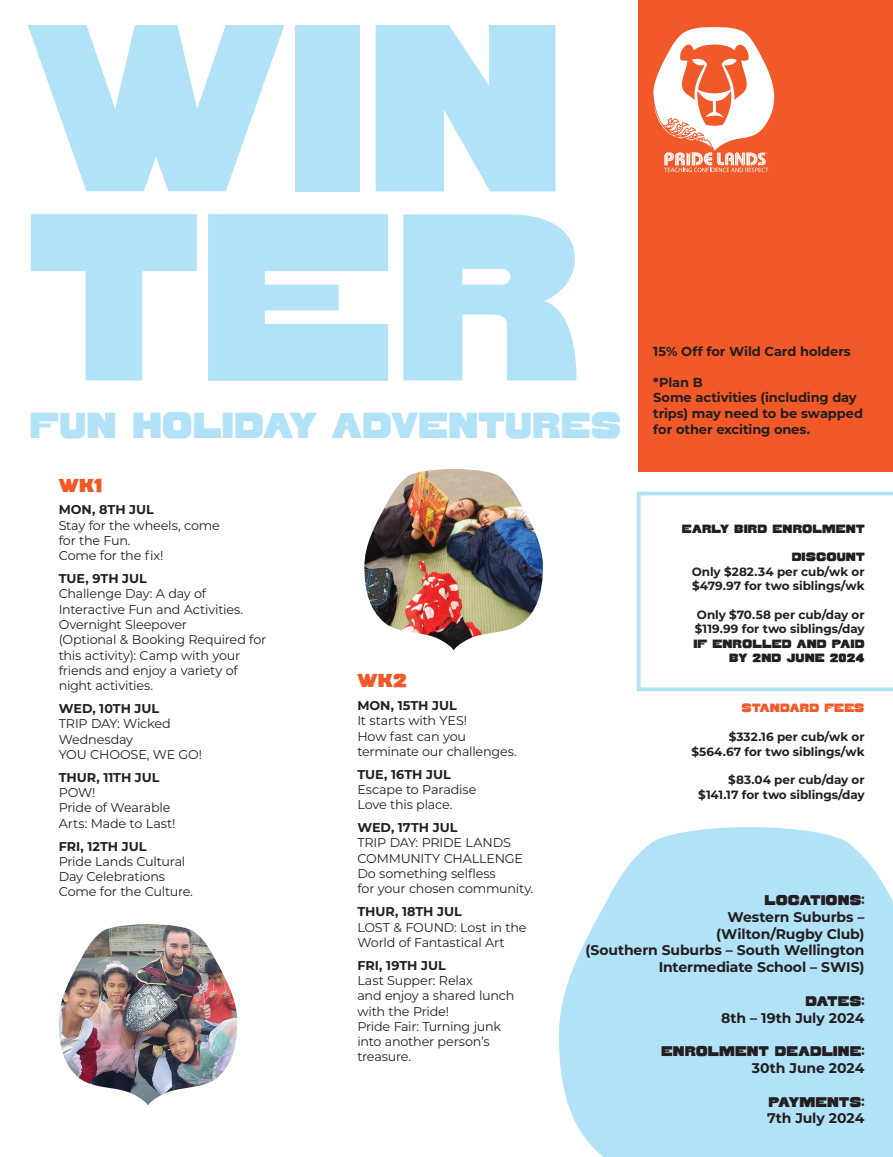
<style>
.page{position:relative;width:893px;height:1157px;background:#fff}
.page>*{position:absolute;margin:0;border:0;box-sizing:border-box;transform-origin:0 0}
.t1{font:237.45px/189.1px "Sao Torpes";color:#b1e2f8}
.t2{font:36.15px "Sao Torpes";letter-spacing:-.005em;color:#b1e2f8}
.t3{font:18.75px "Sao Torpes";letter-spacing:.02em;color:#f15929}
.t4{font:700 14.02px/16.8px "Montserrat";letter-spacing:-.01em;color:#231f20;text-align:right}
.t5{font:14.02px "Sao Torpes";letter-spacing:.005em;color:#231f20}
.t6{font:700 13.05px/15.6px "Montserrat";letter-spacing:-.005em;color:#231f20}
.t7{font:12.75px/15.3px "Montserrat";letter-spacing:-.015em;color:#231f20}
.t8{font:700 12.75px "Montserrat";color:#231f20}
.t9{font:700 12px/14.4px "Montserrat";letter-spacing:-.005em;color:#231f20;text-align:right}
.t10{font:12px/14.4px "Sao Torpes";letter-spacing:.005em;color:#231f20;text-align:right}
.t11{font:12px "Sao Torpes";letter-spacing:.01em;color:#f15929}
</style>
<div class="page">
<svg style="left:637px;top:491px;width:256px;height:200px"></svg>
<svg style="left:559px;top:827px;width:334px;height:330px;fill:#b1e2f8"></svg>
<div style="left:638px;top:0;width:255px;height:471px;background:#f15929"></div>
<svg style="left:653px;top:27px;width:121px;height:145px"></svg>
<img style="left:364px;top:469px;width:179px;height:181px">
<img style="left:59px;top:924px;width:178px;height:181px">
<h1 class="t1" style="left:30px;top:11px;width:553px">WIN<br>TER</h1>
<h2 class="t2" style="left:30px;top:405px;width:593px">FUN HOLIDAY ADVENTURES</h2>
<h3 class="t3" style="left:59px;top:474px;width:45px">WK1</h3>
<p class="t8" style="left:59px;top:501px;width:97px">MON, 8TH JUL</p>
<p class="t7" style="left:59px;top:517px;width:163px">Stay for the wheels, come for the Fun.<br>Come for the fix!</p>
<p class="t8" style="left:59px;top:569px;width:90px">TUE, 9TH JUL</p>
<p class="t7" style="left:59px;top:586px;width:209px">Challenge Day: A day of<br>Interactive Fun and Activities.<br>Overnight Sleepover<br>(Optional &amp; Booking Required for this activity): Camp with your friends and enjoy a variety of night activities.</p>
<p class="t8" style="left:59px;top:699px;width:102px">WED, 10TH JUL</p>
<p class="t7" style="left:59px;top:716px;width:145px">TRIP DAY: Wicked<br>Wednesday<br>YOU CHOOSE, WE GO!</p>
<p class="t8" style="left:59px;top:768px;width:102px">THUR, 11TH JUL</p>
<p class="t7" style="left:59px;top:784px;width:118px">POW!<br>Pride of Wearable<br>Arts: Made to Last!</p>
<p class="t8" style="left:59px;top:837px;width:89px">FRI, 12TH JUL</p>
<p class="t7" style="left:59px;top:853px;width:136px">Pride Lands Cultural<br>Day Celebrations<br>Come for the Culture.</p>
<p class="t6" style="left:653px;top:342px;width:199px">15% Off for Wild Card holders</p>
<p class="t6" style="left:653px;top:374px;width:211px">*Plan B<br>Some activities (including day trips) may need to be swapped for other exciting ones.</p>
<p class="t10" style="left:682px;top:521px;width:184px">EARLY BIRD ENROLMENT</p>
<p class="t10" style="left:792px;top:550px;width:74px">DISCOUNT</p>
<p class="t9" style="left:692px;top:563px;width:174px;text-align:left">Only $282.34 per cub/wk or $479.97 for two siblings/wk</p>
<p class="t9" style="left:695px;top:607px;width:171px;text-align:left">Only $70.58 per cub/day or $119.99 for two siblings/day</p>
<p class="t10" style="left:693px;top:636px;width:173px">IF ENROLLED AND PAID<br>BY 2ND JUNE 2024</p>
<h3 class="t3" style="left:357px;top:670px;width:51px">WK2</h3>
<p class="t8" style="left:357px;top:696px;width:101px">MON, 15TH JUL</p>
<p class="t7" style="left:357px;top:712px;width:161px">It starts with YES!<br>How fast can you terminate our challenges.</p>
<p class="t8" style="left:357px;top:765px;width:95px">TUE, 16TH JUL</p>
<p class="t7" style="left:357px;top:781px;width:121px">Escape to Paradise<br>Love this place.</p>
<p class="t8" style="left:357px;top:818px;width:102px">WED, 17TH JUL</p>
<p class="t7" style="left:357px;top:835px;width:177px">TRIP DAY: PRIDE LANDS<br>COMMUNITY CHALLENGE<br>Do something selfless<br>for your chosen community.</p>
<p class="t8" style="left:357px;top:902px;width:106px">THUR, 18TH JUL</p>
<p class="t7" style="left:357px;top:919px;width:171px">LOST &amp; FOUND: Lost in the<br>World of Fantastical Art</p>
<p class="t8" style="left:357px;top:956px;width:90px">FRI, 19TH JUL</p>
<p class="t7" style="left:357px;top:972px;width:159px">Last Supper: Relax<br>and enjoy a shared lunch with the Pride!<br>Pride Fair: Turning junk into another person’s treasure.</p>
<p class="t11" style="left:741px;top:701px;width:125px">STANDARD FEES</p>
<p class="t9" style="left:692px;top:729px;width:175px">$332.16 per cub/wk or $564.67 for two siblings/wk</p>
<p class="t9" style="left:698px;top:772px;width:168px">$83.04 per cub/day or $141.17 for two siblings/day</p>
<p class="t5" style="left:764px;top:892px;width:102px">LOCATIONS:</p>
<p class="t4" style="left:586px;top:907px;width:280px">Western Suburbs –<br>(Wilton/Rugby Club)<br>(Southern Suburbs – South Wellington<br>Intermediate School – SWIS)</p>
<p class="t5" style="left:805px;top:992px;width:61px">DATES:</p>
<p class="t4" style="left:721px;top:1008px;width:145px">8th – 19th July 2024</p>
<p class="t5" style="left:661px;top:1043px;width:205px">ENROLMENT DEADLINE:</p>
<p class="t4" style="left:752px;top:1059px;width:114px">30th June 2024</p>
<p class="t5" style="left:768px;top:1093px;width:98px">PAYMENTS:</p>
<p class="t4" style="left:767px;top:1109px;width:99px">7th July 2024</p>
</div>
